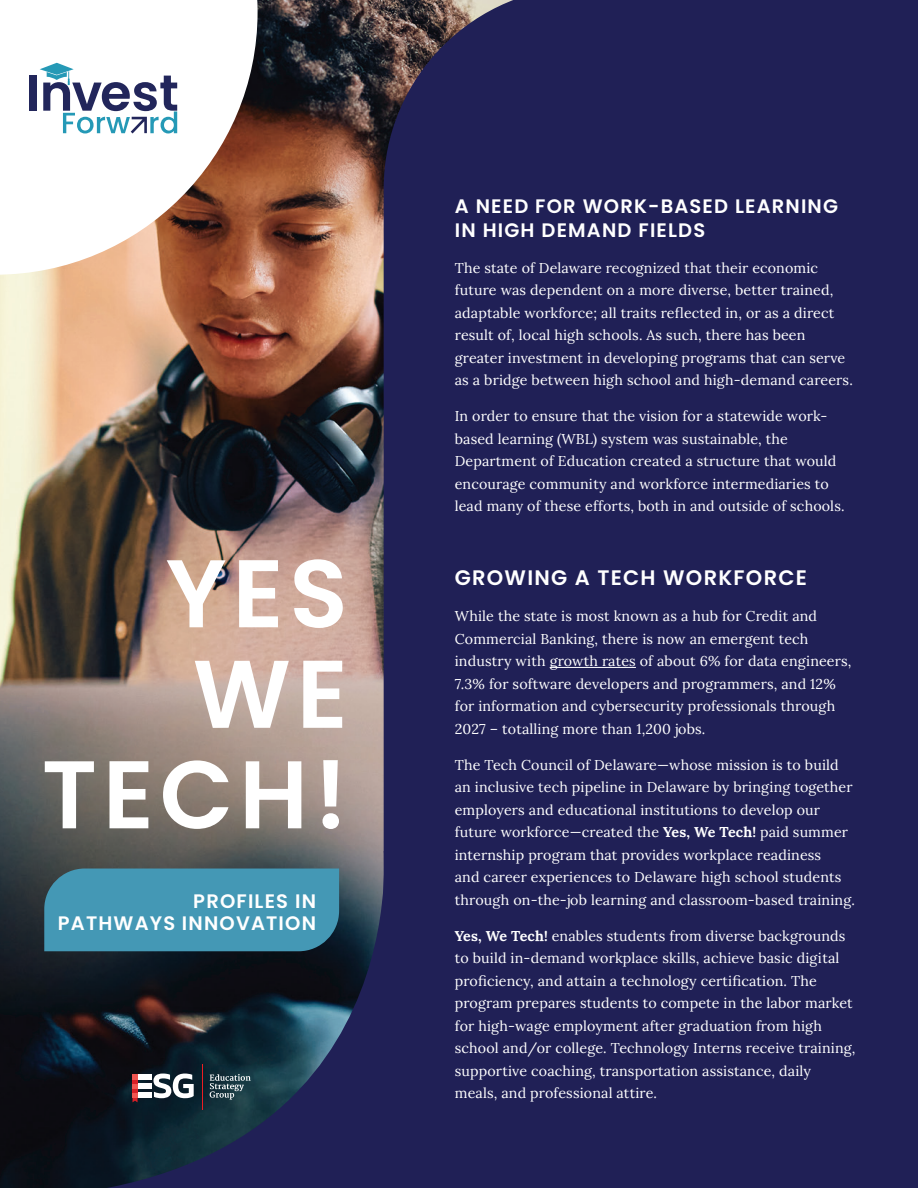
<style>
.page{position:relative;width:918px;height:1188px;background:#fff}
.page>*{position:absolute;margin:0;border:0;box-sizing:border-box;transform-origin:0 0}
.t1{font:600 96px/100.5px "Poppins";letter-spacing:.06em;color:#fff;text-align:right}
.t2{font:600 21px "Poppins";letter-spacing:.06em;color:#fff}
.t3{font:600 19.5px/24.2px "Poppins";letter-spacing:.06em;color:#fff}
.t4{font:14.25px/22.5px "Lora";letter-spacing:.01em;color:#fff}
.s1{font-weight:700}
</style>
<div class="page">
<img style="left:0;top:0;width:384px;height:851px">
<div style="left:384px;top:0;width:287px;height:851px;background:#202056"></div>
<div style="left:671px;top:0;width:247px;height:1188px;background:#202056"></div>
<svg style="left:0;top:851px;width:671px;height:337px;background:#1d2245"></svg>
<hr style="left:550px;top:667px;width:86px;height:1px;background:#fff">
<svg style="left:0;top:0;width:258px;height:275px"></svg>
<div style="left:29px;top:75px;width:7px;height:36px;background:#22265b"></div>
<svg style="left:40px;top:63px;width:137px;height:70px"></svg>
<div style="left:44px;top:869px;width:295px;height:82px;background:#4498b5"></div>
<svg style="left:210px;top:1074px;width:41px;height:26px"></svg>
<hr style="left:202px;top:1064px;width:1px;height:46px;background:#ec1d23">
<div style="left:138px;top:1093px;width:14px;height:5px;background:#fff"></div>
<div style="left:138px;top:1084px;width:14px;height:5px;background:#fff"></div>
<div style="left:138px;top:1075px;width:14px;height:5px;background:#fff"></div>
<svg style="left:133px;top:1075px;width:5px;height:27px"></svg>
<svg style="left:153px;top:1074px;width:41px;height:24px"></svg>
<h1 class="t1" style="left:42px;top:544px;width:308px">YES<br>WE<br>TECH!</h1>
<h3 class="t3" style="left:58px;top:890px;width:260px;line-height:22.4px;text-align:right">PROFILES IN<br>PATHWAYS INNOVATION</h3>
<h3 class="t3" style="left:455px;top:194px;width:385px">A NEED FOR WORK-BASED LEARNING<br>IN HIGH DEMAND FIELDS</h3>
<p class="t4" style="left:455px;top:256px;width:400px">The state of Delaware recognized that their economic future was dependent on a more diverse, better trained, adaptable workforce; all traits reflected in, or as a direct result of, local high schools. As such, there has been greater investment in developing programs that can serve as a bridge between high school and high-demand careers.</p>
<p class="t4" style="left:455px;top:404px;width:391px">In order to ensure that the vision for a statewide work&shy;based learning (WBL) system was sustainable, the Department of Education created a structure that would encourage community and workforce intermediaries to lead many of these efforts, both in and outside of schools.</p>
<h2 class="t2" style="left:455px;top:565px;width:354px">GROWING A TECH WORKFORCE</h2>
<p class="t4" style="left:455px;top:604px;width:398px">While the state is most known as a hub for Credit and Commercial Banking, there is now an emergent tech industry with growth rates of about 6% for data engineers, 7.3% for software developers and programmers, and 12% for information and cybersecurity professionals through 2027 – totalling more than 1,200 jobs.</p>
<p class="t4" style="left:455px;top:752px;width:402px">The Tech Council of Delaware—whose mission is to build an inclusive tech pipeline in Delaware by bringing together employers and educational institutions to develop our future workforce—created the <span class="s1">Yes, We Tech!</span> paid summer internship program that provides workplace readiness<br>and career experiences to Delaware high school students through on-the-job learning and classroom-based training.</p>
<p class="t4" style="left:455px;top:923px;width:402px"><span class="s1">Yes, We Tech!</span> enables students from diverse backgrounds to build in-demand workplace skills, achieve basic digital proficiency, and attain a technology certification. The program prepares students to compete in the labor market for high-wage employment after graduation from high school and/or college. Technology Interns receive training, supportive coaching, transportation assistance, daily meals, and professional attire.</p>
</div>
